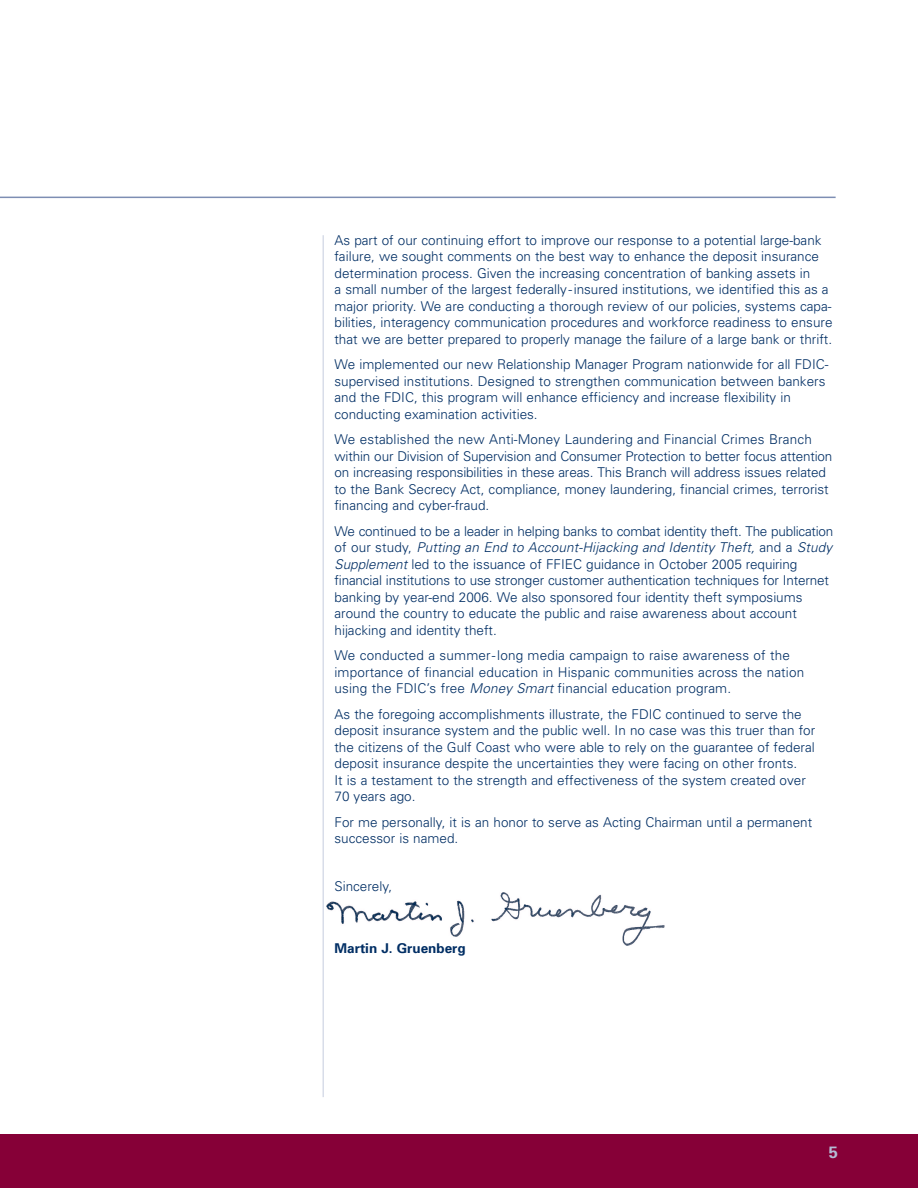
<style>
.page{position:relative;width:918px;height:1188px;background:#fff}
.page>*{position:absolute;margin:0;border:0;box-sizing:border-box;transform-origin:0 0}
.t1{font:700 16.5px "Univers";color:#b4bcd4}
.t2{font:300 13.5px/16.5px "Univers";color:#002e64}
.t3{font:700 13.5px "Univers";color:#002e64}
.s1{font-style:italic}
</style>
<div class="page">
<div style="left:0;top:1134px;width:918px;height:54px;background:#860037"></div>
<hr style="left:0;top:197px;width:836px;height:1px;background:#7d8eb3">
<img style="left:327px;top:892px;width:337px;height:54px">
<hr style="left:322px;top:235px;width:2px;height:862px;background:#d8dde9">
<p class="t2" style="left:334px;top:233px;width:500px">As part of our continuing effort to improve our response to a potential large-bank failure, we sought comments on the best way to enhance the deposit insurance determination process. Given the increasing concentration of banking assets in<br>a small number of the largest federally-insured institutions, we identified this as a major priority. We are conducting a thorough review of our policies, systems capa&shy;bilities, interagency communication procedures and workforce readiness to ensure that we are better prepared to properly manage the failure of a large bank or thrift.</p>
<p class="t2" style="left:334px;top:357px;width:496px">We implemented our new Relationship Manager Program nationwide for all FDIC&shy;supervised institutions. Designed to strengthen communication between bankers and the FDIC, this program will enhance efficiency and increase flexibility in conducting examination activities.</p>
<p class="t2" style="left:334px;top:432px;width:499px">We established the new Anti-Money Laundering and Financial Crimes Branch within our Division of Supervision and Consumer Protection to better focus attention on increasing responsibilities in these areas. This Branch will address issues related to the Bank Secrecy Act, compliance, money laundering, financial crimes, terrorist financing and cyber-fraud.</p>
<p class="t2" style="left:334px;top:524px;width:500px">We continued to be a leader in helping banks to combat identity theft. The publication o f o u r s t u d y, <span class="s1">Putting an End to Account-Hijacking and Identity Theft,</span> a n d a <span class="s1">Study Supplement</span> led to the issuance of FFIEC guidance in October 2005 requiring financial institutions to use stronger customer authentication techniques for Internet banking by year-end 2006. We also sponsored four identity theft symposiums around the country to educate the public and raise awareness about account hijacking and identity theft.</p>
<p class="t2" style="left:335px;top:648px;width:471px">We conducted a summer-long media campaign to raise awareness of the importance of financial education in Hispanic communities across the nation using the FDIC’s free <span class="s1">Money Smart</span> financial education program.</p>
<p class="t2" style="left:335px;top:707px;width:482px">As the foregoing accomplishments illustrate, the FDIC continued to serve the deposit insurance system and the public well. In no case was this truer than for the citizens of the Gulf Coast who were able to rely on the guarantee of federal deposit insurance despite the uncertainties they were facing on other fronts.<br>It is a testament to the strength and effectiveness of the system created over 70 years ago.</p>
<p class="t2" style="left:335px;top:815px;width:479px">For me personally, it is an honor to serve as Acting Chairman until a permanent successor is named.</p>
<p class="t2" style="left:335px;top:879px;width:59px">Sincerely,</p>
<p class="t3" style="left:334px;top:943px;width:133px">Martin J. Gruenberg</p>
<p class="t1" style="left:829px;top:1146px;width:11px">5</p>
</div>
